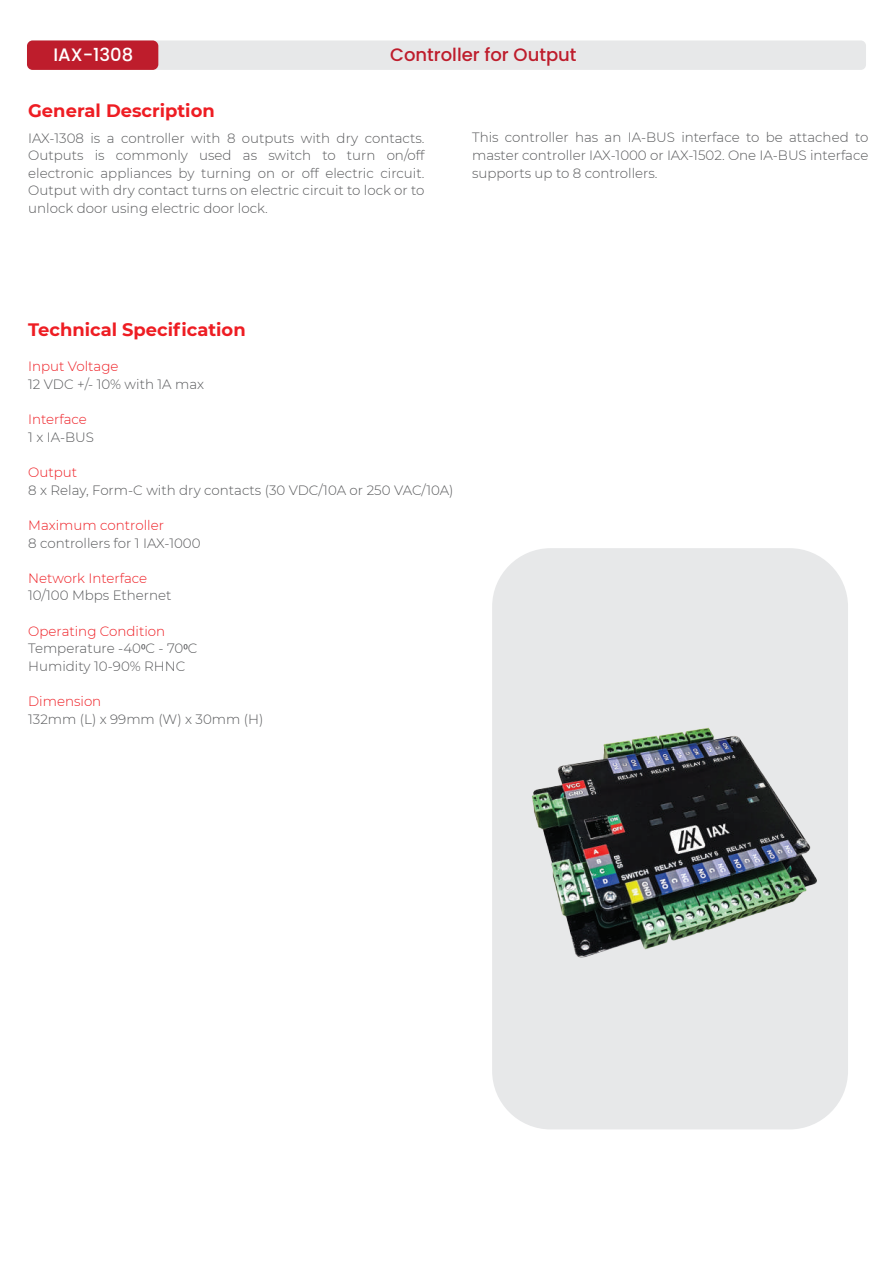
<style>
.page{position:relative;width:893px;height:1263px;background:#fff}
.page>*{position:absolute;margin:0;border:0;box-sizing:border-box;transform-origin:0 0}
.t1{font:700 18px "Montserrat";color:#ee1d23}
.t2{font:500 18px "Poppins";color:#be1d2c}
.t3{font:500 18px "Poppins";color:#fff}
.t4{font:300 13.5px/17.7px "Montserrat";color:#57585a;text-align:justify}
.t5{font:300 13.5px "Montserrat";color:#ee1d23}
.s1{color:#ee1d23}
.s2{font-family:"Myriad Pro";font-weight:400}
</style>
<div class="page">
<div style="left:27px;top:40px;width:839px;height:30px;background:#e7e8e9;border-radius:5px"></div>
<div style="left:27px;top:40px;width:131px;height:30px;background:#be1d2c;border-radius:6px"></div>
<div style="left:492px;top:548px;width:356px;height:581px;background:#e7e8e9;border-radius:59px"></div>
<img style="left:532px;top:727px;width:285px;height:231px">
<h1 class="t3" style="left:54px;top:44px;width:81px">IAX-1308</h1>
<h1 class="t2" style="left:390px;top:44px;width:188px">Controller for Output</h1>
<h1 class="t1" style="left:28px;top:98px;width:188px">General Description</h1>
<p class="t4" style="left:28px;top:128px;width:398px">IAX-1308 is a controller with 8 outputs with dry contacts.<br>Outputs is commonly used as switch to turn on/off electronic appliances by turning on or off electric circuit.<br>Output with dry contact turns on electric circuit to lock or to unlock door using electric door lock.</p>
<p class="t4" style="left:472px;top:128px;width:398px">This controller has an IA-BUS interface to be attached to master controller IAX-1000 or IAX-1502. One IA-BUS interface supports up to 8 controllers.</p>
<h1 class="t1" style="left:28px;top:317px;width:219px">Technical Specification</h1>
<p class="t5" style="left:28px;top:357px;width:92px">Input Voltage</p>
<p class="t4" style="left:28px;top:375px;width:177px">12 VDC +/- 10% with 1A max</p>
<p class="t5" style="left:28px;top:410px;width:60px">Interface</p>
<p class="t4" style="left:28px;top:428px;width:67px">1 x IA-BUS</p>
<p class="t5" style="left:28px;top:463px;width:50px">Output</p>
<p class="t4" style="left:28px;top:481px;width:427px">8 x Relay, Form-C with dry contacts (30 VDC/10A or 250 VAC/10A)</p>
<p class="t5" style="left:28px;top:516px;width:137px">Maximum controller</p>
<p class="t4" style="left:28px;top:533px;width:174px">8 controllers for 1 IAX-1000</p>
<p class="t5" style="left:28px;top:569px;width:121px">Network Interface</p>
<p class="t4" style="left:28px;top:586px;width:145px">10/100 Mbps Ethernet</p>
<p class="t4" style="left:28px;top:622px;width:171px;text-align:left"><span class="s1">Operating Condition<br></span>Temperature -40<span class="s2">0</span>C - 70<span class="s2">0</span>C<br>Humidity 10-90% RHNC</p>
<p class="t5" style="left:28px;top:692px;width:75px">Dimension</p>
<p class="t4" style="left:28px;top:710px;width:237px">132mm (L) x 99mm (W) x 30mm (H)</p>
</div>
